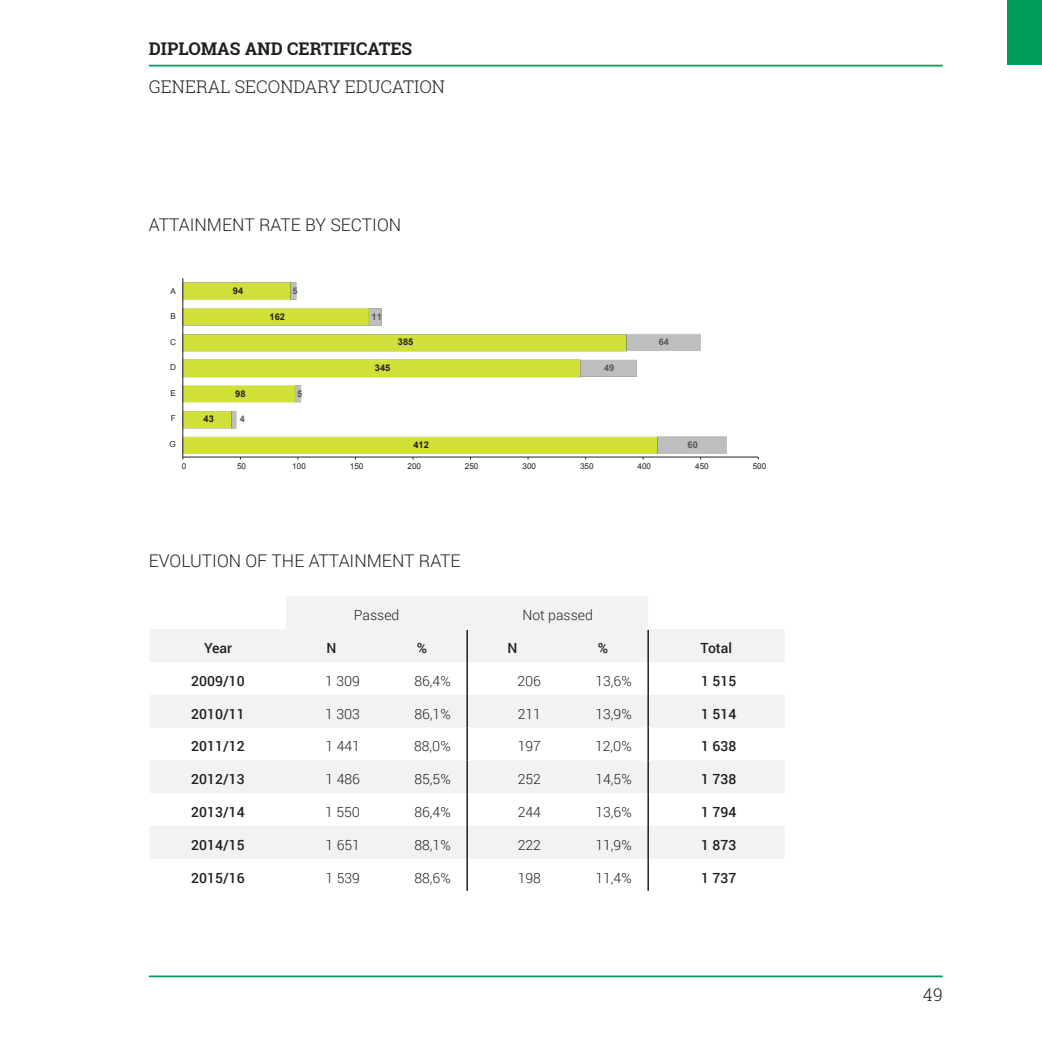
<style>
.page{position:relative;width:1042px;height:1042px;background:#fff}
.page>*{position:absolute;margin:0;border:0;box-sizing:border-box;transform-origin:0 0}
.t1{font:300 17.5px "Roboto";color:#231f20}
.t2{font:300 17.5px "Roboto Slab";color:#231f20}
.t3{font:700 17.5px "Roboto Slab";color:#231f20}
.t4{font:300 14px "Roboto";color:#231f20}
.t5{font:500 14px "Roboto";color:#231f20}
.t6{font:700 9.28px "Arial";letter-spacing:.005em;color:#231f20}
.t7{font:700 9.28px "Arial";letter-spacing:.005em;color:#57585a}
.t8{font:8.05px "Arial";letter-spacing:.01em;color:#231f20}
</style>
<div class="page">
<hr style="left:149px;top:975px;width:794px;height:2px;background:#009c5a">
<hr style="left:149px;top:65px;width:794px;height:1px;background:#009c5a">
<img style="left:183px;top:282px;width:49px;height:171px">
<img style="left:232px;top:282px;width:494px;height:171px">
<hr style="left:183px;top:457px;width:575px;height:1px;background:#231f20">
<hr style="left:182px;top:278px;width:1px;height:179px;background:#231f20">
<svg style="left:150px;top:597px;width:634px;height:262px;fill:#f2f2f2"></svg>
<hr style="left:466px;top:630px;width:2px;height:32px;background:#000">
<hr style="left:647px;top:630px;width:2px;height:32px;background:#000">
<hr style="left:466px;top:662px;width:2px;height:33px;background:#000">
<hr style="left:647px;top:662px;width:2px;height:33px;background:#000">
<hr style="left:466px;top:695px;width:2px;height:32px;background:#000">
<hr style="left:647px;top:695px;width:2px;height:32px;background:#000">
<hr style="left:466px;top:727px;width:2px;height:33px;background:#000">
<hr style="left:647px;top:727px;width:2px;height:33px;background:#000">
<hr style="left:466px;top:760px;width:2px;height:33px;background:#000">
<hr style="left:647px;top:760px;width:2px;height:33px;background:#000">
<hr style="left:466px;top:793px;width:2px;height:33px;background:#000">
<hr style="left:647px;top:793px;width:2px;height:33px;background:#000">
<hr style="left:466px;top:826px;width:2px;height:33px;background:#000">
<hr style="left:647px;top:826px;width:2px;height:33px;background:#000">
<hr style="left:466px;top:859px;width:2px;height:32px;background:#000">
<hr style="left:647px;top:859px;width:2px;height:32px;background:#000">
<div style="left:1007px;top:0;width:35px;height:65px;background:#009c5a"></div>
<p class="t3" style="left:149px;top:36px;width:265px">DIPLOMAS AND CERTIFICATES</p>
<p class="t2" style="left:149px;top:74px;width:298px">GENERAL SECONDARY EDUCATION</p>
<p class="t1" style="left:149px;top:213px;width:254px">ATTAINMENT RATE BY SECTION</p>
<p class="t8" style="left:170px;top:285px;width:7px">A</p>
<p class="t8" style="left:170px;top:311px;width:7px">B</p>
<p class="t8" style="left:170px;top:337px;width:7px">C</p>
<p class="t8" style="left:170px;top:362px;width:7px">D</p>
<p class="t8" style="left:170px;top:388px;width:7px">E</p>
<p class="t8" style="left:171px;top:413px;width:6px">F</p>
<p class="t8" style="left:170px;top:439px;width:8px">G</p>
<p class="t6" style="left:233px;top:285px;width:12px">94</p>
<p class="t6" style="left:269px;top:310px;width:17px">162</p>
<p class="t7" style="left:292px;top:285px;width:7px">5</p>
<p class="t6" style="left:204px;top:413px;width:12px">43</p>
<p class="t6" style="left:235px;top:387px;width:12px">98</p>
<p class="t7" style="left:240px;top:413px;width:7px">4</p>
<p class="t7" style="left:297px;top:387px;width:7px">5</p>
<p class="t7" style="left:372px;top:310px;width:12px">11</p>
<p class="t6" style="left:375px;top:361px;width:17px">345</p>
<p class="t6" style="left:398px;top:336px;width:17px">385</p>
<p class="t6" style="left:413px;top:438px;width:17px">412</p>
<p class="t7" style="left:604px;top:361px;width:12px">49</p>
<p class="t7" style="left:659px;top:336px;width:12px">64</p>
<p class="t7" style="left:687px;top:438px;width:12px">60</p>
<p class="t8" style="left:182px;top:461px;width:6px">0</p>
<p class="t8" style="left:237px;top:461px;width:11px">50</p>
<p class="t8" style="left:292px;top:461px;width:15px">100</p>
<p class="t8" style="left:350px;top:461px;width:15px">150</p>
<p class="t8" style="left:407px;top:461px;width:15px">200</p>
<p class="t8" style="left:465px;top:461px;width:15px">250</p>
<p class="t8" style="left:522px;top:461px;width:15px">300</p>
<p class="t8" style="left:580px;top:461px;width:15px">350</p>
<p class="t8" style="left:637px;top:461px;width:15px">400</p>
<p class="t8" style="left:695px;top:461px;width:15px">450</p>
<p class="t8" style="left:752px;top:461px;width:15px">500</p>
<p class="t1" style="left:149px;top:549px;width:313px">EVOLUTION OF THE ATTAINMENT RATE</p>
<p class="t4" style="left:354px;top:605px;width:47px">Passed</p>
<p class="t4" style="left:522px;top:605px;width:72px">Not passed</p>
<p class="t5" style="left:204px;top:638px;width:29px">Year</p>
<p class="t5" style="left:326px;top:638px;width:11px">N</p>
<p class="t5" style="left:417px;top:638px;width:12px">%</p>
<p class="t5" style="left:507px;top:638px;width:11px">N</p>
<p class="t5" style="left:598px;top:638px;width:12px">%</p>
<p class="t5" style="left:700px;top:638px;width:33px">Total</p>
<p class="t5" style="left:191px;top:671px;width:55px">2009/10</p>
<p class="t4" style="left:325px;top:671px;width:36px">1 309</p>
<p class="t4" style="left:414px;top:671px;width:38px">86,4%</p>
<p class="t4" style="left:517px;top:671px;width:25px">206</p>
<p class="t4" style="left:595px;top:671px;width:38px">13,6%</p>
<p class="t5" style="left:701px;top:671px;width:37px">1 515</p>
<p class="t5" style="left:191px;top:704px;width:55px">2010/11</p>
<p class="t4" style="left:325px;top:704px;width:36px">1 303</p>
<p class="t4" style="left:414px;top:704px;width:38px">86,1%</p>
<p class="t4" style="left:518px;top:704px;width:25px">211</p>
<p class="t4" style="left:595px;top:704px;width:38px">13,9%</p>
<p class="t5" style="left:701px;top:704px;width:37px">1 514</p>
<p class="t5" style="left:191px;top:736px;width:55px">2011/12</p>
<p class="t4" style="left:326px;top:736px;width:36px">1 441</p>
<p class="t4" style="left:414px;top:736px;width:38px">88,0%</p>
<p class="t4" style="left:518px;top:736px;width:25px">197</p>
<p class="t4" style="left:595px;top:736px;width:38px">12,0%</p>
<p class="t5" style="left:701px;top:736px;width:37px">1 638</p>
<p class="t5" style="left:191px;top:769px;width:55px">2012/13</p>
<p class="t4" style="left:326px;top:769px;width:36px">1 486</p>
<p class="t4" style="left:414px;top:769px;width:38px">85,5%</p>
<p class="t4" style="left:518px;top:769px;width:25px">252</p>
<p class="t4" style="left:595px;top:769px;width:38px">14,5%</p>
<p class="t5" style="left:701px;top:769px;width:37px">1 738</p>
<p class="t5" style="left:191px;top:802px;width:55px">2013/14</p>
<p class="t4" style="left:325px;top:802px;width:36px">1 550</p>
<p class="t4" style="left:414px;top:802px;width:38px">86,4%</p>
<p class="t4" style="left:518px;top:802px;width:25px">244</p>
<p class="t4" style="left:595px;top:802px;width:38px">13,6%</p>
<p class="t5" style="left:701px;top:802px;width:37px">1 794</p>
<p class="t5" style="left:191px;top:835px;width:55px">2014/15</p>
<p class="t4" style="left:326px;top:835px;width:36px">1 651</p>
<p class="t4" style="left:414px;top:835px;width:38px">88,1%</p>
<p class="t4" style="left:518px;top:835px;width:25px">222</p>
<p class="t4" style="left:595px;top:835px;width:38px">11,9%</p>
<p class="t5" style="left:701px;top:835px;width:37px">1 873</p>
<p class="t5" style="left:191px;top:868px;width:55px">2015/16</p>
<p class="t4" style="left:326px;top:868px;width:36px">1 539</p>
<p class="t4" style="left:414px;top:868px;width:38px">88,6%</p>
<p class="t4" style="left:518px;top:868px;width:25px">198</p>
<p class="t4" style="left:595px;top:868px;width:38px">11,4%</p>
<p class="t5" style="left:701px;top:868px;width:37px">1 737</p>
<p class="t2" style="left:923px;top:982px;width:21px">49</p>
</div>
